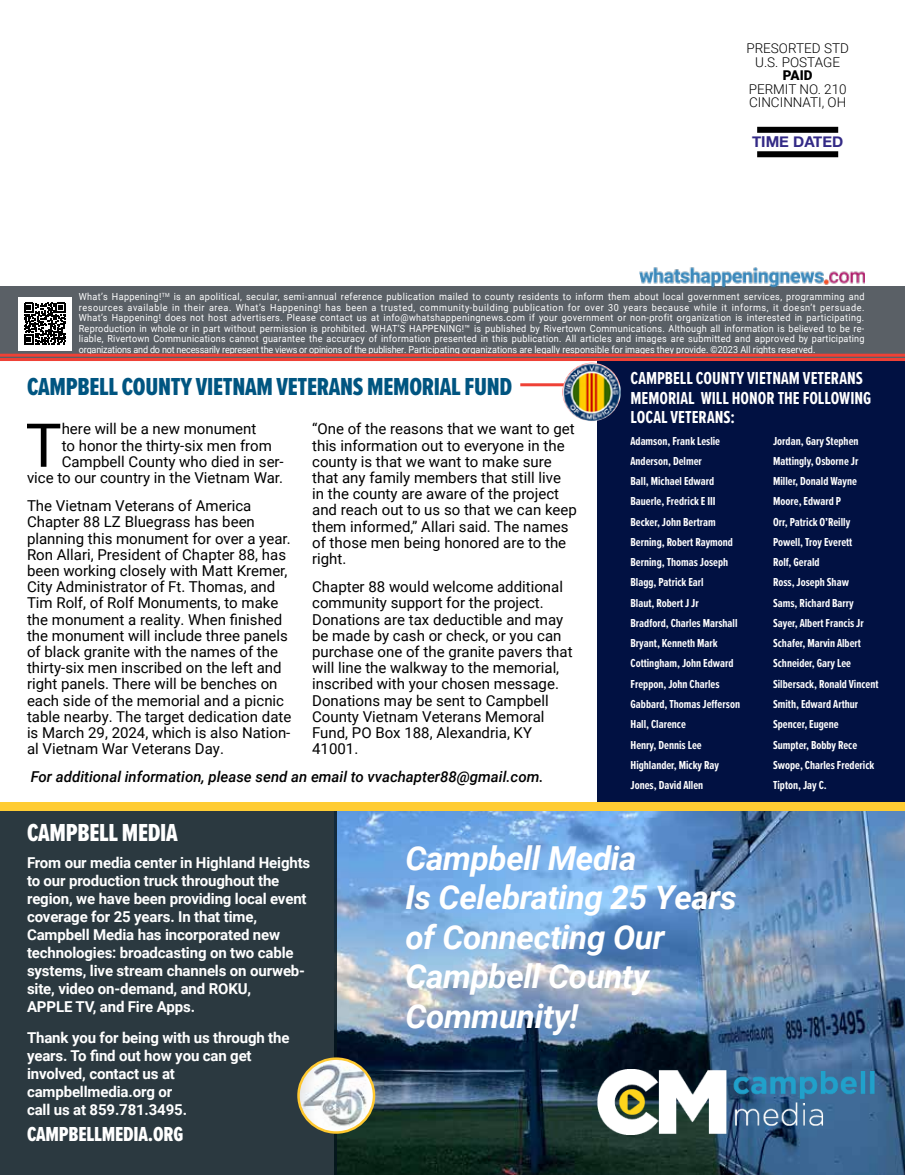
<style>
.page{position:relative;width:905px;height:1175px;background:#fff}
.page>*{position:absolute;margin:0;border:0;box-sizing:border-box;transform-origin:0 0}
.t1{font:60.6px "Roboto";color:#000}
.t2{font:italic 700 33px/39.6px "Roboto";letter-spacing:-.01em;color:#fff}
.t3{font:25.5px "Proxima Nova Ex Cn Extrabld";letter-spacing:-.01em;color:#005581}
.t4{font:25.5px "Proxima Nova Ex Cn Extrabld";letter-spacing:-.01em;color:#fff}
.t5{font:21px "Proxima Nova Ex Cn Extrabld";letter-spacing:-.01em;color:#fff}
.t6{font:700 18px/19.5px "Proxima Nova Ex Cn";color:#fff}
.t7{font:15px/16.2px "Roboto";color:#000}
.t8{font:700 15px/18px "Roboto";letter-spacing:-.01em;color:#fff}
.t9{font:italic 500 15px "Roboto";color:#000}
.t10{font:700 15px "Helvetica Neue";color:#332a86}
.t11{font:300 13.5px/13.5px "Roboto";color:#000;text-align:center}
.t12{font:900 13.5px "Roboto";color:#000}
.t13{font:700 12px "Proxima Nova Ex Cn";color:#fff}
.t14{font:9.75px/10.5px "Roboto";color:#fff;text-align:justify;scale:.93 1}
</style>
<div class="page">
<div style="left:0;top:286px;width:904px;height:74px;background:#5a6066"></div>
<div style="left:757px;top:127px;width:81px;height:6px;background:#000"></div>
<div style="left:757px;top:151px;width:81px;height:6px;background:#000"></div>
<img style="left:639px;top:267px;width:225px;height:21px">
<div style="left:18px;top:297px;width:54px;height:53px;background:#fff"></div>
<svg style="left:24px;top:302px;width:42px;height:42px"></svg>
<img style="left:337px;top:811px;width:567px;height:363px">
<div style="left:0;top:806px;width:337px;height:368px;background:#2b3940"></div>
<div style="left:597px;top:360px;width:307px;height:446px;background:#011142"></div>
<hr style="left:520px;top:383px;width:77px;height:3px;background:#ef4136">
<div style="left:0;top:802px;width:904px;height:8px;background:#fc3"></div>
<svg style="left:0;top:354px;width:904px;height:7px;background:#d2463e"></svg>
<img style="left:562px;top:363px;width:59px;height:58px;border-radius:29px">
<img style="left:597px;top:1069px;width:277px;height:65px">
<img style="left:298px;top:1058px;width:76px;height:74px">
<div style="left:297px;top:1057px;width:78px;height:76px;border:2px solid #ffc82f;border-radius:50%"></div>
<p class="t11" style="left:746px;top:41px;width:104px">PRESORTED STD<br>U.S. POSTAGE</p>
<p class="t12" style="left:782px;top:66px;width:31px">PAID</p>
<p class="t11" style="left:748px;top:82px;width:99px;text-align:left">PERMIT NO. 210<br>CINCINNATI, OH</p>
<p class="t10" style="left:752px;top:130px;width:93px">TIME DATED</p>
<p class="t14" style="left:79px;top:291px;width:846px">What’s Happening!<sup>TM</sup> is an apolitical, secular, semi-annual reference publication mailed to county residents to inform them about local government services, programming and resources available in their area. What’s Happening! has been a trusted, community-building publication for over 30 years because while it informs, it doesn’t persuade.<br>What’s Happening! does not host advertisers. Please contact us at info@whatshappeningnews.com if your government or non-profit organization is interested in participating.<br>Reproduction in whole or in part without permission is prohibited. WHAT’S HAPPENING!™ is published by Rivertown Communications. Although all information is believed to be re&shy;liable, Rivertown Communications cannot guarantee the accuracy of information presented in this publication. All articles and images are submitted and approved by participating organizations and do not necessarily represent the views or opinions of the publisher. Participating organizations are legally responsible for images they provide. ©2023 All rights reserved.</p>
<p class="t3" style="left:27px;top:368px;width:487px">CAMPBELL COUNTY VIETNAM VETERANS MEMORIAL FUND</p>
<p class="t1" style="left:26px;top:403px;width:38px">T</p>
<p class="t7" style="left:62px;top:420px;width:196px">here will be a new monument</p>
<p class="t7" style="left:62px;top:436px;width:212px">to honor the thirty-six men from</p>
<p class="t7" style="left:62px;top:453px;width:223px">Campbell County who died in ser-</p>
<p class="t7" style="left:27px;top:469px;width:257px">vice to our country in the Vietnam War.</p>
<p class="t7" style="left:27px;top:497px;width:266px">The Vietnam Veterans of America Chapter 88 LZ Bluegrass has been planning this monument for over a year.<br>Ron Allari, President of Chapter 88, has been working closely with Matt Kremer, City Administrator of Ft. Thomas, and Tim Rolf, of Rolf Monuments, to make the monument a reality. When finished the monument will include three panels of black granite with the names of the thirty-six men inscribed on the left and right panels. There will be benches on each side of the memorial and a picnic table nearby. The target dedication date is March 29, 2024, which is also Nation&shy;al Vietnam War Veterans Day.</p>
<p class="t7" style="left:312px;top:420px;width:266px">“One of the reasons that we want to get this information out to everyone in the county is that we want to make sure that any family members that still live<br>in the county are aware of the project and reach out to us so that we can keep them informed,” Allari said. The names of those men being honored are to the right.</p>
<p class="t7" style="left:312px;top:578px;width:262px">Chapter 88 would welcome additional community support for the project.<br>Donations are tax deductible and may be made by cash or check, or you can purchase one of the granite pavers that will line the walkway to the memorial, inscribed with your chosen message.<br>Donations may be sent to Campbell<br>County Vietnam Veterans Memoral<br>Fund, PO Box 188, Alexandria, KY<br>41001.</p>
<p class="t9" style="left:31px;top:765px;width:514px">For additional information, please send an email to vvachapter88@gmail.com.</p>
<p class="t4" style="left:27px;top:814px;width:152px">CAMPBELL MEDIA</p>
<p class="t6" style="left:630px;top:368px;width:242px">CAMPBELL COUNTY VIETNAM VETERANS<br>MEMORIAL WILL HONOR THE FOLLOWING<br>LOCAL VETERANS:</p>
<p class="t13" style="left:630px;top:432px;width:91px">Adamson, Frank Leslie</p>
<p class="t13" style="left:630px;top:452px;width:73px">Anderson, Delmer</p>
<p class="t13" style="left:630px;top:472px;width:85px">Ball, Michael Edward</p>
<p class="t13" style="left:630px;top:492px;width:87px">Bauerle, Fredrick E III</p>
<p class="t13" style="left:630px;top:513px;width:87px">Becker, John Bertram</p>
<p class="t13" style="left:630px;top:533px;width:104px">Berning, Robert Raymond</p>
<p class="t13" style="left:630px;top:553px;width:99px">Berning, Thomas Joseph</p>
<p class="t13" style="left:630px;top:573px;width:75px">Blagg, Patrick Earl</p>
<p class="t13" style="left:630px;top:594px;width:70px">Blaut, Robert J Jr</p>
<p class="t13" style="left:630px;top:614px;width:108px">Bradford, Charles Marshall</p>
<p class="t13" style="left:630px;top:634px;width:89px">Bryant, Kenneth Mark</p>
<p class="t13" style="left:630px;top:654px;width:105px">Cottingham, John Edward</p>
<p class="t13" style="left:630px;top:675px;width:91px">Freppon, John Charles</p>
<p class="t13" style="left:630px;top:695px;width:111px">Gabbard, Thomas Jefferson</p>
<p class="t13" style="left:630px;top:715px;width:57px">Hall, Clarence</p>
<p class="t13" style="left:630px;top:735px;width:73px">Henry, Dennis Lee</p>
<p class="t13" style="left:630px;top:756px;width:90px">Highlander, Micky Ray</p>
<p class="t13" style="left:630px;top:776px;width:74px">Jones, David Allen</p>
<p class="t13" style="left:773px;top:432px;width:87px">Jordan, Gary Stephen</p>
<p class="t13" style="left:773px;top:452px;width:87px">Mattingly, Osborne Jr</p>
<p class="t13" style="left:773px;top:472px;width:85px">Miller, Donald Wayne</p>
<p class="t13" style="left:773px;top:492px;width:70px">Moore, Edward P</p>
<p class="t13" style="left:773px;top:513px;width:79px">Orr, Patrick O’Reilly</p>
<p class="t13" style="left:773px;top:533px;width:81px">Powell, Troy Everett</p>
<p class="t13" style="left:773px;top:553px;width:48px">Rolf, Gerald</p>
<p class="t13" style="left:773px;top:573px;width:77px">Ross, Joseph Shaw</p>
<p class="t13" style="left:773px;top:594px;width:82px">Sams, Richard Barry</p>
<p class="t13" style="left:773px;top:614px;width:92px">Sayer, Albert Francis Jr</p>
<p class="t13" style="left:773px;top:634px;width:89px">Schafer, Marvin Albert</p>
<p class="t13" style="left:773px;top:654px;width:79px">Schneider, Gary Lee</p>
<p class="t13" style="left:773px;top:675px;width:107px">Silbersack, Ronald Vincent</p>
<p class="t13" style="left:773px;top:695px;width:87px">Smith, Edward Arthur</p>
<p class="t13" style="left:773px;top:715px;width:67px">Spencer, Eugene</p>
<p class="t13" style="left:773px;top:735px;width:86px">Sumpter, Bobby Rece</p>
<p class="t13" style="left:773px;top:756px;width:103px">Swope, Charles Frederick</p>
<p class="t13" style="left:773px;top:776px;width:55px">Tipton, Jay C.</p>
<p class="t8" style="left:27px;top:853px;width:285px">From our media center in Highland Heights to our production truck throughout the region, we have been providing local event coverage for 25 years. In that time, Campbell Media has incorporated new technologies: broadcasting on two cable systems, live stream channels on ourweb&shy;site, video on-demand, and ROKU,<br>APPLE TV, and Fire Apps.</p>
<p class="t8" style="left:27px;top:1028px;width:264px">Thank you for being with us through the years. To find out how you can get involved, contact us at campbellmedia.org or<br>call us at 859.781.3495.</p>
<p class="t5" style="left:27px;top:1119px;width:158px">CAMPBELLMEDIA.ORG</p>
<p class="t2" style="left:405px;top:836px;width:333px">Campbell Media<br>Is Celebrating 25 Years</p>
<p class="t2" style="left:405px;top:916px;width:261px">of Connecting Our<br>Campbell County<br>Community!</p>
</div>
